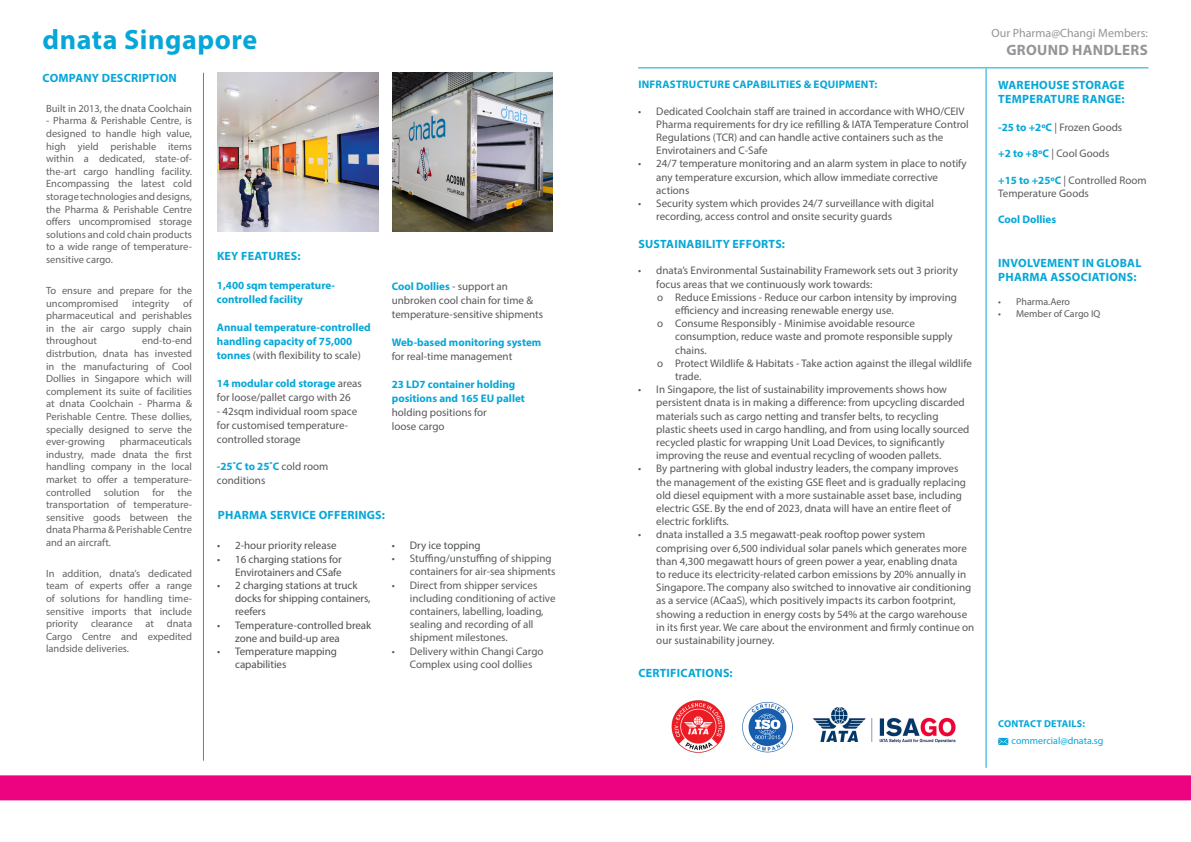
<style>
.page{position:relative;width:1191px;height:842px;background:#fff}
.page>*{position:absolute;margin:0;border:0;box-sizing:border-box;transform-origin:0 0}
.t1{font:700 28px "Myriad Pro";letter-spacing:.02em;color:#06a7d8}
.t2{font:700 15px "Myriad Pro";letter-spacing:.02em;color:#939598}
.t3{font:700 12px/14.4px "Myriad Pro";letter-spacing:.02em;color:#06a7d8}
.t4{font:12px "Myriad Pro";color:#939598}
.t5{font:11px/13.2px "Myriad Pro";color:#57585a}
.t6{font:11px/13.2px "Myriad Pro";color:#5a5b5c}
.t7{font:700 11px/14px "Myriad Pro";color:#06a7d8}
.t8{font:11px/13.2px "Myriad Pro";letter-spacing:-.005em;color:#4f5252}
.t9{font:700 11px "Myriad Pro";letter-spacing:.02em;color:#06a7d8}
.t10{font:10.5px/12.6px "Myriad Pro";color:#636366;text-align:justify}
.t11{font:10px "Myriad Pro";color:#5a5b5c}
.t12{font:10px "Myriad Pro";color:#06a7d8}
.t13{font:700 10px "Myriad Pro";letter-spacing:.02em;color:#06a7d8}
.s1{font-weight:400;color:#57585a}
.s2{font-weight:700;color:#06a7d8}
</style>
<div class="page">
<div style="left:0;top:775px;width:1191px;height:25px;background:#ed0280"></div>
<svg style="left:998px;top:738px;width:10px;height:7px"></svg>
<hr style="left:985px;top:68px;width:1px;height:700px;background:#06a7d8">
<img style="left:814px;top:707px;width:142px;height:36px">
<hr style="left:638px;top:68px;width:510px;height:1px;background:#06a7d8">
<img style="left:392px;top:73px;width:160px;height:159px">
<img style="left:218px;top:73px;width:160px;height:159px">
<img style="left:742px;top:701px;width:51px;height:52px">
<img style="left:671px;top:700px;width:55px;height:53px">
<hr style="left:203px;top:73px;width:1px;height:688px;background:#06a7d8">
<p class="t1" style="left:43px;top:22px;width:216px">dnata Singapore</p>
<p class="t3" style="left:43px;top:70px;width:136px">COMPANY DESCRIPTION</p>
<p class="t10" style="left:46px;top:102px;width:147px">Built in 2013, the dnata Coolchain</p>
<p class="t10" style="left:46px;top:114px;width:148px">- Pharma &amp; Perishable Centre, is designed to handle high value, high yield perishable items within a dedicated, state-of&shy;the-art cargo handling facility.<br>Encompassing the latest cold storage technologies and designs, the Pharma &amp; Perishable Centre offers uncompromised storage solutions and cold chain products to a wide range of temperature&shy;sensitive cargo.</p>
<p class="t10" style="left:46px;top:284px;width:148px">To ensure and prepare for the uncompromised</p>
<p class="t10" style="left:46px;top:297px;width:147px;text-indent:137px">of pharmaceutical and perishables in the air cargo supply chain throughout</p>
<p class="t10" style="left:132px;top:297px;width:39px">integrity</p>
<p class="t10" style="left:46px;top:334px;width:148px;text-indent:96px">end-to-end distrbution, dnata has invested in the manufacturing of Cool Dollies in Singapore which will complement its suite of facilities at dnata Coolchain - Pharma &amp; Perishable Centre. These dollies, specially designed to serve the ever-growing</p>
<p class="t10" style="left:46px;top:435px;width:148px;text-indent:74px">pharmaceuticals industry, made dnata the first handling company in the local market to offer a temperature&shy;controlled solution for the transportation of temperature&shy;sensitive goods between the dnata Pharma &amp; Perishable Centre and an aircraft.</p>
<p class="t10" style="left:46px;top:567px;width:148px">In addition, dnata’s dedicated team of experts offer a range of solutions for handling time&shy;sensitive imports that include priority clearance at dnata Cargo Centre and expedited landside deliveries.</p>
<p class="t3" style="left:217px;top:248px;width:85px">KEY FEATURES:</p>
<p class="t7" style="left:217px;top:277px;width:120px">1,400 sqm temperature&shy;controlled facility</p>
<p class="t7" style="left:217px;top:319px;width:155px">Annual temperature-controlled handling capacity of 75,000 tonnes <span class="s1">(with flexibility to scale)</span></p>
<p class="t5" style="left:217px;top:376px;width:146px;line-height:14px"><span class="s2">14 modular cold storage</span> areas for loose/pallet cargo with 26</p>
<p class="t5" style="left:217px;top:404px;width:142px;line-height:14px">- 42sqm individual room space for customised temperature&shy;controlled storage</p>
<p class="t5" style="left:217px;top:459px;width:113px;line-height:14px"><span class="s2">-25˚C to 25˚C</span> cold room conditions</p>
<p class="t5" style="left:392px;top:279px;width:153px;line-height:14px"><span class="s2">Cool Dollies</span> - support an unbroken cool chain for time &amp; temperature-sensitive shipments</p>
<p class="t7" style="left:392px;top:335px;width:151px">Web-based monitoring system <span class="s1">for real-time management</span></p>
<p class="t7" style="left:392px;top:377px;width:135px">23 LD7 container holding positions and 165 EU pallet <span class="s1">holding positions for<br>loose cargo</span></p>
<p class="t3" style="left:218px;top:507px;width:169px">PHARMA SERVICE OFFERINGS:</p>
<p class="t8" style="left:217px;top:539px;width:121px">• 2-hour priority release</p>
<p class="t8" style="left:217px;top:552px;width:126px;text-align:right">• 16 charging stations for<br>Envirotainers and CSafe</p>
<p class="t8" style="left:235px;top:579px;width:137px;text-indent:-18px">• 2 charging stations at truck docks for shipping containers, reefers</p>
<p class="t8" style="left:235px;top:618px;width:138px;text-indent:-18px">• Temperature-controlled break zone and build-up area</p>
<p class="t8" style="left:235px;top:645px;width:103px;text-indent:-18px">• Temperature mapping capabilities</p>
<p class="t8" style="left:392px;top:538px;width:90px">• Dry ice topping</p>
<p class="t6" style="left:410px;top:552px;width:147px;text-indent:-18px">• Stuffing/unstuffing of shipping containers for air-sea shipments</p>
<p class="t6" style="left:410px;top:578px;width:147px;text-indent:-18px">• Direct from shipper services including conditioning of active containers, labelling, loading, sealing and recording of all shipment milestones.</p>
<p class="t6" style="left:410px;top:644px;width:135px;text-indent:-18px">• Delivery within Changi Cargo<br>Complex using cool dollies</p>
<p class="t9" style="left:638px;top:77px;width:240px">INFRASTRUCTURE CAPABILITIES &amp; EQUIPMENT:</p>
<p class="t5" style="left:656px;top:104px;width:314px;text-indent:-18px">• Dedicated Coolchain staff are trained in accordance with WHO/CEIV Pharma requirements for dry ice refilling &amp; IATA Temperature Control Regulations (TCR) and can handle active containers such as the Envirotainers and C-Safe</p>
<p class="t5" style="left:656px;top:157px;width:312px;text-indent:-18px">• 24/7 temperature monitoring and an alarm system in place to notify any temperature excursion, which allow immediate corrective actions</p>
<p class="t5" style="left:656px;top:196px;width:279px;text-indent:-18px">• Security system which provides 24/7 surveillance with digital recording, access control and onsite security guards</p>
<p class="t3" style="left:638px;top:236px;width:148px">SUSTAINABILITY EFFORTS:</p>
<p class="t5" style="left:656px;top:264px;width:303px;text-indent:-18px">• dnata’s Environmental Sustainability Framework sets out 3 priority focus areas that we continuously work towards:</p>
<p class="t5" style="left:675px;top:290px;width:283px;text-indent:-18px">o Reduce Emissions - Reduce our carbon intensity by improving efficiency and increasing renewable energy use.</p>
<p class="t5" style="left:675px;top:317px;width:279px;text-indent:-18px">o Consume Responsibly - Minimise avoidable resource consumption, reduce waste and promote responsible supply chains.</p>
<p class="t5" style="left:675px;top:356px;width:298px;text-indent:-18px">o Protect Wildlife &amp; Habitats - Take action against the illegal wildlife trade.</p>
<p class="t5" style="left:656px;top:383px;width:314px;text-indent:-18px">• In Singapore, the list of sustainability improvements shows how persistent dnata is in making a difference: from upcycling discarded materials such as cargo netting and transfer belts, to recycling plastic sheets used in cargo handling, and from using locally sourced recycled plastic for wrapping Unit Load Devices, to significantly improving the reuse and eventual recycling of wooden pallets.</p>
<p class="t5" style="left:656px;top:462px;width:311px;text-indent:-18px">• By partnering with global industry leaders, the company improves the management of the existing GSE fleet and is gradually replacing old diesel equipment with a more sustainable asset base, including electric GSE. By the end of 2023, dnata will have an entire fleet of electric forklifts.</p>
<p class="t5" style="left:656px;top:528px;width:319px;text-indent:-18px">• dnata installed a 3.5 megawatt-peak rooftop power system comprising over 6,500 individual solar panels which generates more than 4,300 megawatt hours of green power a year, enabling dnata<br>to reduce its electricity-related carbon emissions by 20% annually in Singapore. The company also switched to innovative air conditioning as a service (ACaaS), which positively impacts its carbon footprint, showing a reduction in energy costs by 54% at the cargo warehouse in its first year. We care about the environment and firmly continue on our sustainability journey.</p>
<p class="t3" style="left:638px;top:666px;width:96px">CERTIFICATIONS:</p>
<p class="t4" style="left:991px;top:26px;width:158px">Our Pharma@Changi Members:</p>
<p class="t2" style="left:1006px;top:41px;width:143px">GROUND HANDLERS</p>
<p class="t3" style="left:998px;top:77px;width:128px">WAREHOUSE STORAGE<br>TEMPERATURE RANGE:</p>
<p class="t6" style="left:998px;top:120px;width:126px"><span class="s2">-25 to +2ºC</span> | Frozen Goods</p>
<p class="t6" style="left:998px;top:147px;width:113px"><span class="s2">+2 to +8ºC</span> | Cool Goods</p>
<p class="t6" style="left:998px;top:173px;width:150px"><span class="s2">+15 to +25ºC</span> | Controlled Room<br>Temperature Goods</p>
<p class="t7" style="left:998px;top:212px;width:59px">Cool Dollies</p>
<p class="t3" style="left:998px;top:255px;width:145px">INVOLVEMENT IN GLOBAL<br>PHARMA ASSOCIATIONS:</p>
<p class="t11" style="left:998px;top:295px;width:73px">• Pharma.Aero</p>
<p class="t11" style="left:998px;top:307px;width:104px">• Member of Cargo IQ</p>
<p class="t13" style="left:998px;top:717px;width:88px">CONTACT DETAILS:</p>
<p class="t12" style="left:1011px;top:735px;width:93px">commercial@dnata.sg</p>
</div>
